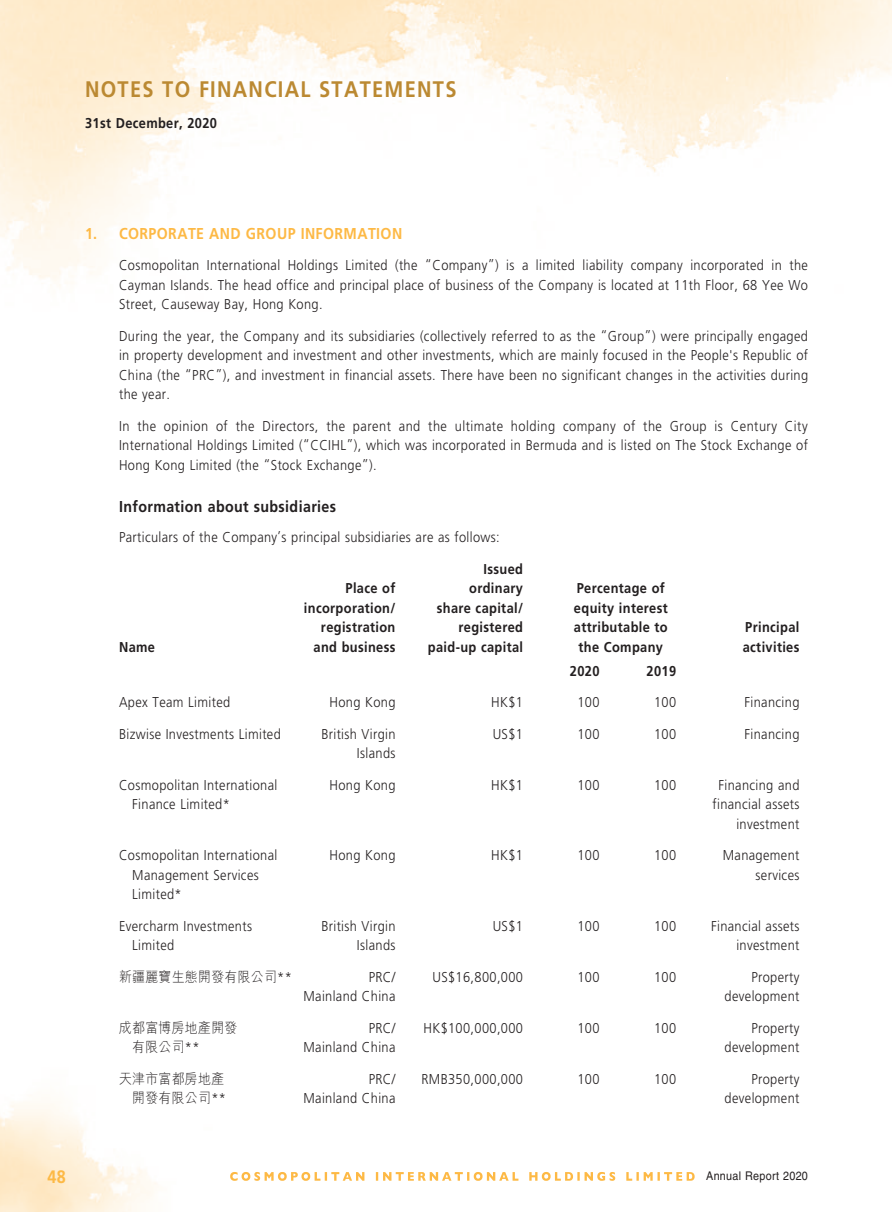
<style>
.page{position:relative;width:893px;height:1212px;background:#fff}
.page>*{position:absolute;margin:0;border:0;box-sizing:border-box;transform-origin:0 0}
.主標題{font:700 22.5px "Frutiger LT Std";letter-spacing:.065em;color:#bb8932;scale:.89 1}
._1__內文{font:700 18px "Frutiger LT Std";color:#fdb945;scale:.9 1}
._4__副標題{font:700 15.75px "Frutiger LT Std";letter-spacing:.03em;color:#fdb945;scale:.9 1}
._4__副標題-2{font:700 15.75px "Frutiger LT Std";letter-spacing:.03em;color:#231f20;scale:.9 1}
._1__內文-2{font:300 14.25px/19.5px "Frutiger LT Std";letter-spacing:.03em;color:#231f20;text-align:justify;scale:.9 1}
._1__內文-3{font:700 14.25px "Frutiger LT Std";letter-spacing:.03em;color:#231f20;scale:.9 1}
._1__內文-4{font:300 14.25px "M Hei HK";letter-spacing:.03em;color:#231f20;scale:.9 1}
.t1{font:12px "Helvetica LT Std";letter-spacing:.03em;color:#231f20;scale:.9 1}
.s1{font-family:"Frutiger LT Std"}
</style>
<div class="page">
<img style="left:0;top:0;width:891px;height:1212px">
<svg style="left:230px;top:1172px;width:465px;height:9px"></svg>
<p class="主標題" style="left:85px;top:76px;width:419px">NOTES TO FINANCIAL STATEMENTS</p>
<p class="_1__內文-3" style="left:85px;top:115px;width:148px">31st December, 2020</p>
<p class="_4__副標題" style="left:85px;top:225px;width:354px">1. CORPORATE AND GROUP INFORMATION</p>
<p class="_1__內文-2" style="left:119px;top:256px;width:767px">Cosmopolitan International Holdings Limited (the “Company”) is a limited liability company incorporated in the Cayman Islands. The head office and principal place of business of the Company is located at 11th Floor, 68 Yee Wo Street, Causeway Bay, Hong Kong.</p>
<p class="_1__內文-2" style="left:119px;top:326px;width:767px">During the year, the Company and its subsidiaries (collectively referred to as the “Group”) were principally engaged in property development and investment and other investments, which are mainly focused in the People's Republic of China (the “PRC”), and investment in financial assets. There have been no significant changes in the activities during the year.</p>
<p class="_1__內文-2" style="left:119px;top:416px;width:767px">In the opinion of the Directors, the parent and the ultimate holding company of the Group is Century City International Holdings Limited (“CCIHL”), which was incorporated in Bermuda and is listed on The Stock Exchange of Hong Kong Limited (the “Stock Exchange”).</p>
<p class="_4__副標題-2" style="left:119px;top:497px;width:243px">Information about subsidiaries</p>
<p class="_1__內文-2" style="left:119px;top:528px;width:424px">Particulars of the Company’s principal subsidiaries are as follows:</p>
<p class="_1__內文-3" style="left:119px;top:638px;width:41px">Name</p>
<p class="_1__內文-3" style="left:346px;top:580px;width:57px">Place of</p>
<p class="_1__內文-3" style="left:304px;top:599px;width:103px">incorporation/</p>
<p class="_1__內文-3" style="left:321px;top:619px;width:84px">registration</p>
<p class="_1__內文-3" style="left:314px;top:638px;width:93px">and business</p>
<p class="_1__內文-3" style="left:483px;top:560px;width:45px">Issued</p>
<p class="_1__內文-3" style="left:469px;top:580px;width:61px">ordinary</p>
<p class="_1__內文-3" style="left:437px;top:599px;width:97px">share capital/</p>
<p class="_1__內文-3" style="left:458px;top:619px;width:73px">registered</p>
<p class="_1__內文-3" style="left:428px;top:638px;width:107px">paid-up capital</p>
<p class="_1__內文-3" style="left:577px;top:580px;width:99px">Percentage of</p>
<p class="_1__內文-3" style="left:574px;top:599px;width:106px">equity interest</p>
<p class="_1__內文-3" style="left:574px;top:619px;width:106px">attributable to</p>
<p class="_1__內文-3" style="left:579px;top:638px;width:95px">the Company</p>
<p class="_1__內文-3" style="left:570px;top:662px;width:34px">2020</p>
<p class="_1__內文-3" style="left:646px;top:662px;width:34px">2019</p>
<p class="_1__內文-3" style="left:745px;top:619px;width:62px">Principal</p>
<p class="_1__內文-3" style="left:743px;top:638px;width:64px">activities</p>
<p class="_1__內文-2" style="left:119px;top:693px;width:125px">Apex Team Limited</p>
<p class="_1__內文-2" style="left:329px;top:693px;width:75px">Hong Kong</p>
<p class="_1__內文-2" style="left:491px;top:693px;width:37px">HK$1</p>
<p class="_1__內文-2" style="left:577px;top:693px;width:26px">100</p>
<p class="_1__內文-2" style="left:654px;top:693px;width:26px">100</p>
<p class="_1__內文-2" style="left:745px;top:693px;width:62px">Financing</p>
<p class="_1__內文-2" style="left:119px;top:724px;width:181px">Bizwise Investments Limited</p>
<p class="_1__內文-2" style="left:321px;top:724px;width:84px">British Virgin</p>
<p class="_1__內文-2" style="left:357px;top:744px;width:44px">Islands</p>
<p class="_1__內文-2" style="left:493px;top:724px;width:35px">US$1</p>
<p class="_1__內文-2" style="left:577px;top:724px;width:26px">100</p>
<p class="_1__內文-2" style="left:654px;top:724px;width:26px">100</p>
<p class="_1__內文-2" style="left:745px;top:724px;width:62px">Financing</p>
<p class="_1__內文-2" style="left:119px;top:775px;width:177px">Cosmopolitan International</p>
<p class="_1__內文-2" style="left:132px;top:795px;width:110px">Finance Limited*</p>
<p class="_1__內文-2" style="left:329px;top:775px;width:75px">Hong Kong</p>
<p class="_1__內文-2" style="left:491px;top:775px;width:37px">HK$1</p>
<p class="_1__內文-2" style="left:577px;top:775px;width:26px">100</p>
<p class="_1__內文-2" style="left:654px;top:775px;width:26px">100</p>
<p class="_1__內文-2" style="left:718px;top:775px;width:91px">Financing and</p>
<p class="_1__內文-2" style="left:712px;top:795px;width:98px">financial assets</p>
<p class="_1__內文-2" style="left:736px;top:814px;width:72px">investment</p>
<p class="_1__內文-2" style="left:119px;top:846px;width:177px">Cosmopolitan International</p>
<p class="_1__內文-2" style="left:132px;top:865px;width:142px">Management Services</p>
<p class="_1__內文-2" style="left:132px;top:885px;width:57px">Limited*</p>
<p class="_1__內文-2" style="left:329px;top:846px;width:75px">Hong Kong</p>
<p class="_1__內文-2" style="left:491px;top:846px;width:37px">HK$1</p>
<p class="_1__內文-2" style="left:577px;top:846px;width:26px">100</p>
<p class="_1__內文-2" style="left:654px;top:846px;width:26px">100</p>
<p class="_1__內文-2" style="left:723px;top:846px;width:87px">Management</p>
<p class="_1__內文-2" style="left:756px;top:865px;width:50px">services</p>
<p class="_1__內文-2" style="left:119px;top:916px;width:149px">Evercharm Investments</p>
<p class="_1__內文-2" style="left:132px;top:936px;width:48px">Limited</p>
<p class="_1__內文-2" style="left:321px;top:916px;width:84px">British Virgin</p>
<p class="_1__內文-2" style="left:357px;top:936px;width:44px">Islands</p>
<p class="_1__內文-2" style="left:493px;top:916px;width:35px">US$1</p>
<p class="_1__內文-2" style="left:577px;top:916px;width:26px">100</p>
<p class="_1__內文-2" style="left:654px;top:916px;width:26px">100</p>
<p class="_1__內文-2" style="left:711px;top:916px;width:100px">Financial assets</p>
<p class="_1__內文-2" style="left:736px;top:936px;width:72px">investment</p>
<p class="_1__內文-4" style="left:119px;top:969px;width:194px">新疆麗寶生態開發有限公司<span class="s1">**</span></p>
<p class="_1__內文-2" style="left:369px;top:967px;width:31px">PRC/</p>
<p class="_1__內文-2" style="left:303px;top:987px;width:104px">Mainland China</p>
<p class="_1__內文-2" style="left:432px;top:967px;width:102px">US$16,800,000</p>
<p class="_1__內文-2" style="left:577px;top:967px;width:26px">100</p>
<p class="_1__內文-2" style="left:654px;top:967px;width:26px">100</p>
<p class="_1__內文-2" style="left:751px;top:967px;width:55px">Property</p>
<p class="_1__內文-2" style="left:725px;top:987px;width:85px">development</p>
<p class="_1__內文-4" style="left:119px;top:1020px;width:133px">成都富博房地產開發</p>
<p class="_1__內文-4" style="left:132px;top:1040px;width:76px">有限公司<span class="s1">**</span></p>
<p class="_1__內文-2" style="left:369px;top:1018px;width:31px">PRC/</p>
<p class="_1__內文-2" style="left:303px;top:1038px;width:104px">Mainland China</p>
<p class="_1__內文-2" style="left:424px;top:1018px;width:112px">HK$100,000,000</p>
<p class="_1__內文-2" style="left:577px;top:1018px;width:26px">100</p>
<p class="_1__內文-2" style="left:654px;top:1018px;width:26px">100</p>
<p class="_1__內文-2" style="left:751px;top:1018px;width:55px">Property</p>
<p class="_1__內文-2" style="left:725px;top:1038px;width:85px">development</p>
<p class="_1__內文-4" style="left:119px;top:1071px;width:118px">天津市富都房地產</p>
<p class="_1__內文-4" style="left:132px;top:1091px;width:106px">開發有限公司<span class="s1">**</span></p>
<p class="_1__內文-2" style="left:369px;top:1069px;width:31px">PRC/</p>
<p class="_1__內文-2" style="left:303px;top:1089px;width:104px">Mainland China</p>
<p class="_1__內文-2" style="left:421px;top:1069px;width:114px">RMB350,000,000</p>
<p class="_1__內文-2" style="left:577px;top:1069px;width:26px">100</p>
<p class="_1__內文-2" style="left:654px;top:1069px;width:26px">100</p>
<p class="_1__內文-2" style="left:751px;top:1069px;width:55px">Property</p>
<p class="_1__內文-2" style="left:725px;top:1089px;width:85px">development</p>
<p class="_1__內文" style="left:47px;top:1165px;width:22px">48</p>
<p class="t1" style="left:706px;top:1169px;width:115px">Annual Report 2020</p>
</div>
